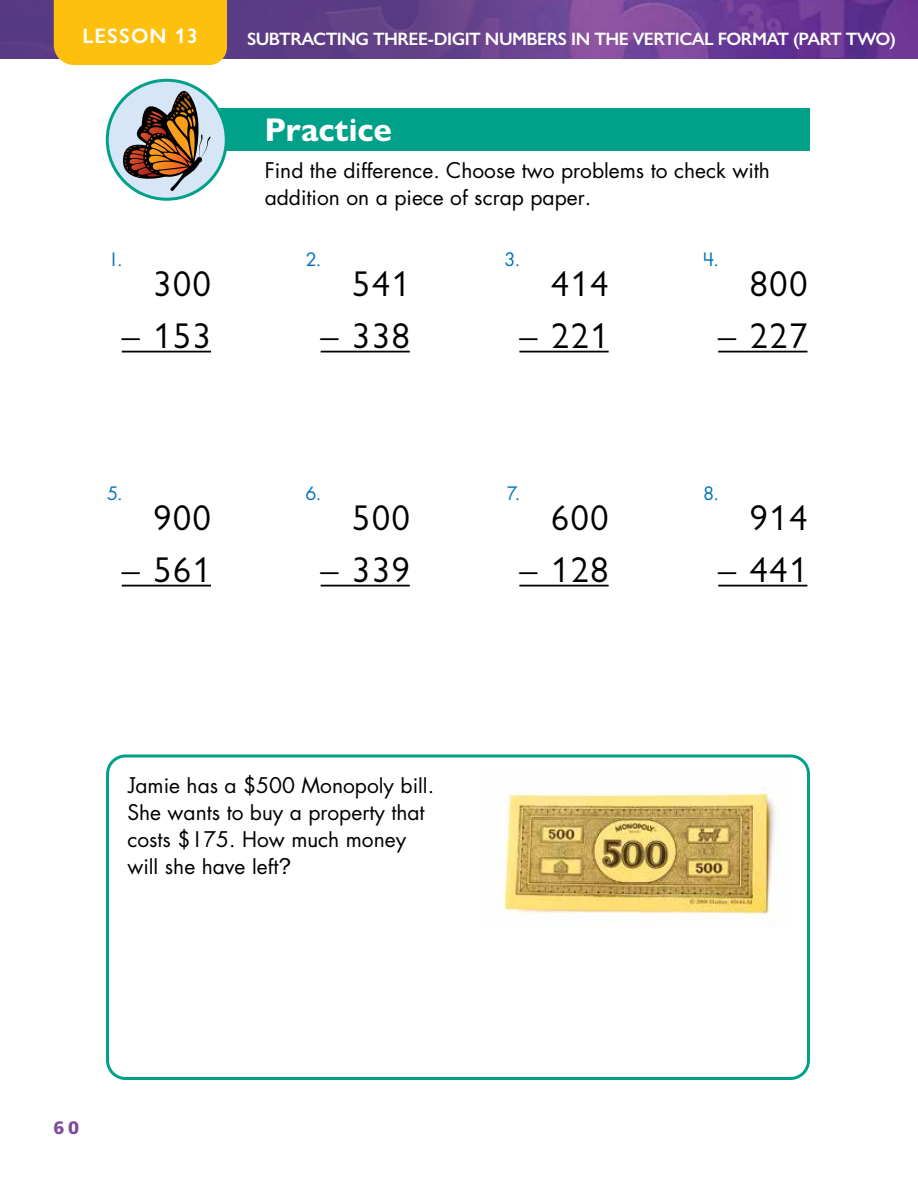
<style>
.page{position:relative;width:918px;height:1188px;background:#fff}
.page>*{position:absolute;margin:0;border:0;box-sizing:border-box;transform-origin:0 0}
.t1{font:36px "Gill Sans Nova";letter-spacing:.05em;color:#000}
.t2{font:700 33px "Gill Sans Nova";color:#fff}
.t3{font:21px/27px "Futura Modified";color:#000}
.t4{font:600 21px "Gill Sans Nova";letter-spacing:.05em;color:#fff}
.t5{font:600 18px "Gill Sans Nova";letter-spacing:-.03em;color:#fff}
.t6{font:18px "Futura Modified";color:#0074bc}
.t7{font:900 18px "Frutiger";color:#814b9d}
</style>
<div class="page">
<div style="left:173px;top:108px;width:637px;height:43px;background:#00a188"></div>
<svg style="left:107px;top:80px;width:119px;height:119px;background:#badce7"></svg>
<svg style="left:118px;top:84px;width:93px;height:107px;background:#9c9285"></svg>
<div style="left:106px;top:79px;width:122px;height:122px;border:3px solid #00a188;border-radius:50%"></div>
<div style="left:106px;top:754px;width:704px;height:326px;border:3px solid #00a188;border-radius:18px"></div>
<hr style="left:122px;top:351px;width:89px;height:1px;background:#000">
<hr style="left:122px;top:585px;width:89px;height:1px;background:#000">
<hr style="left:321px;top:351px;width:89px;height:1px;background:#000">
<hr style="left:321px;top:585px;width:89px;height:1px;background:#000">
<hr style="left:519px;top:351px;width:90px;height:1px;background:#000">
<hr style="left:519px;top:585px;width:90px;height:1px;background:#000">
<hr style="left:718px;top:351px;width:89px;height:1px;background:#000">
<hr style="left:718px;top:585px;width:89px;height:1px;background:#000">
<img style="left:504px;top:788px;width:274px;height:138px">
<img style="left:593px;top:0;width:325px;height:59px">
<svg style="left:0;top:0;width:593px;height:59px;background:#63408a"></svg>
<div style="left:54px;top:0;width:173px;height:65px;background:#fec00f"></div>
<p class="t4" style="left:82px;top:23px;width:117px">LESSON 13</p>
<p class="t5" style="left:247px;top:28px;width:650px">SUBTRACTING THREE-DIGIT NUMBERS IN THE VERTICAL FORMAT (PART TWO)</p>
<h2 class="t2" style="left:265px;top:110px;width:129px">Practice</h2>
<p class="t6" style="left:108px;top:247px;width:16px">1.</p>
<h1 class="t1" style="left:153px;top:262px;width:59px">300</h1>
<h1 class="t1" style="left:122px;top:314px;width:91px">– 153</h1>
<p class="t6" style="left:107px;top:481px;width:17px">5.</p>
<h1 class="t1" style="left:153px;top:496px;width:59px">900</h1>
<h1 class="t1" style="left:122px;top:548px;width:91px">– 561</h1>
<p class="t3" style="left:265px;top:157px;width:507px">Find the difference. Choose two problems to check with addition on a piece of scrap paper.</p>
<p class="t6" style="left:306px;top:247px;width:17px">2.</p>
<h1 class="t1" style="left:352px;top:262px;width:59px">541</h1>
<h1 class="t1" style="left:321px;top:314px;width:91px">– 338</h1>
<p class="t6" style="left:306px;top:481px;width:18px">6.</p>
<h1 class="t1" style="left:352px;top:496px;width:59px">500</h1>
<h1 class="t1" style="left:321px;top:548px;width:91px">– 339</h1>
<p class="t6" style="left:505px;top:247px;width:17px">3.</p>
<h1 class="t1" style="left:551px;top:262px;width:59px">414</h1>
<h1 class="t1" style="left:519px;top:314px;width:91px">– 221</h1>
<p class="t6" style="left:507px;top:481px;width:15px">7.</p>
<h1 class="t1" style="left:551px;top:496px;width:59px">600</h1>
<h1 class="t1" style="left:519px;top:548px;width:91px">– 128</h1>
<p class="t6" style="left:704px;top:247px;width:16px">4.</p>
<h1 class="t1" style="left:750px;top:262px;width:59px">800</h1>
<h1 class="t1" style="left:718px;top:314px;width:91px">– 227</h1>
<p class="t6" style="left:703px;top:481px;width:17px">8.</p>
<h1 class="t1" style="left:750px;top:496px;width:59px">914</h1>
<h1 class="t1" style="left:718px;top:548px;width:91px">– 441</h1>
<p class="t3" style="left:127px;top:771px;width:308px">Jamie has a $500 Monopoly bill.<br>She wants to buy a property that costs $175. How much money will she have left?</p>
<p class="t7" style="left:54px;top:1117px;width:27px">60</p>
</div>
